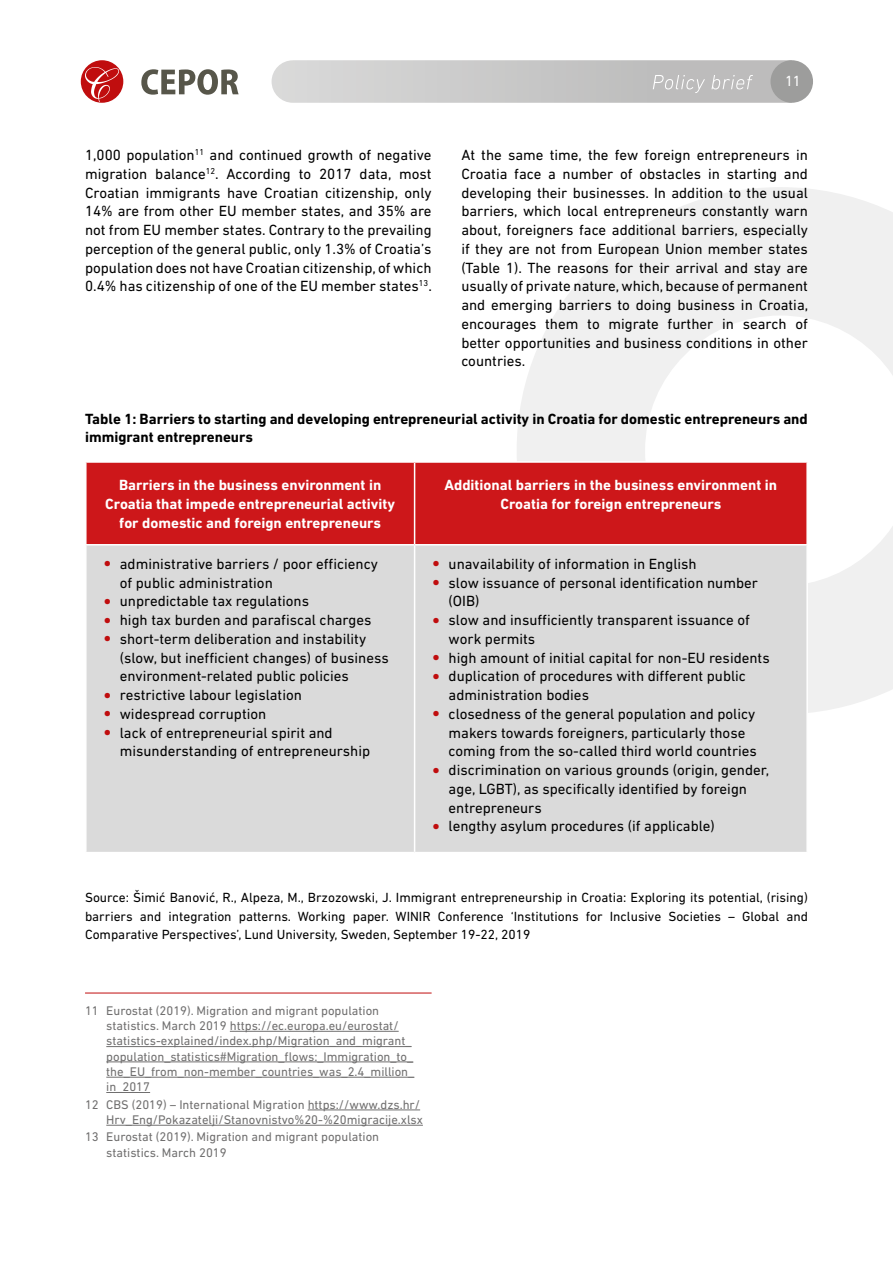
<style>
.page{position:relative;width:893px;height:1263px;background:#fff}
.page>*{position:absolute;margin:0;border:0;box-sizing:border-box;transform-origin:0 0}
.t1{font:15px/18.8px "DIN Next LT Pro";color:#000}
.t2{font:700 15px/18.8px "DIN Next LT Pro";color:#fff;text-align:center}
.t3{font:700 15px/18.8px "DIN Next LT Pro";color:#000}
.t4{font:15px "DIN Next LT Pro";color:#fff}
.t5{font:13.5px/18.8px "DIN Next LT Pro";color:#000;text-align:justify}
.t6{font:12.75px/15.3px "DIN Next LT Pro";color:#706f6f}
.s1{font-size:21px;color:#c00d0e}
</style>
<div class="page">
<svg style="left:517px;top:187px;width:376px;height:526px;fill:#f0f0f0"></svg>
<div style="left:770px;top:60px;width:43px;height:43px;background:#9d9d9c;border-radius:50%"></div>
<svg style="left:272px;top:60px;width:520px;height:43px;background:#c8c8c8"></svg>
<div style="left:81px;top:60px;width:42px;height:43px;background:#c00d0e;border-radius:50%"></div>
<svg style="left:85px;top:67px;width:34px;height:35px"></svg>
<svg style="left:141px;top:69px;width:98px;height:26px"></svg>
<hr style="left:85px;top:993px;width:347px;height:1px;background:#c00d0e">
<hr style="left:230px;top:1031px;width:169px;height:1px;background:#706f6f">
<hr style="left:106px;top:1046px;width:305px;height:1px;background:#706f6f">
<hr style="left:106px;top:1061px;width:307px;height:1px;background:#706f6f">
<hr style="left:106px;top:1077px;width:308px;height:1px;background:#706f6f">
<hr style="left:106px;top:1092px;width:44px;height:1px;background:#706f6f">
<hr style="left:308px;top:1109px;width:112px;height:1px;background:#706f6f">
<hr style="left:106px;top:1125px;width:317px;height:1px;background:#706f6f">
<div style="left:87px;top:463px;width:719px;height:81px;background:#cd171a"></div>
<div style="left:87px;top:545px;width:719px;height:307px;background:#dadada"></div>
<hr style="left:415px;top:461px;width:393px;height:2px;background:#fff">
<hr style="left:414px;top:463px;width:1px;height:81px;background:#fff">
<hr style="left:806px;top:463px;width:2px;height:81px;background:#fff">
<hr style="left:415px;top:544px;width:393px;height:1px;background:#fff">
<hr style="left:414px;top:545px;width:1px;height:307px;background:#fff">
<hr style="left:806px;top:545px;width:2px;height:307px;background:#fff">
<p class="t1" style="left:85px;top:145px;width:348px;text-align:justify">1,000 population<sup>11</sup> and continued growth of negative migration balance<sup>12</sup>. According to 2017 data, most Croatian immigrants have Croatian citizenship, only 14% are from other EU member states, and 35% are not from EU member states. Contrary to the prevailing perception of the general public, only 1.3% of Croatia’s population does not have Croatian citizenship, of which 0.4% has citizenship of one of the EU member states<sup>13</sup>.</p>
<p class="t4" style="left:785px;top:72px;width:17px">11</p>
<p class="t1" style="left:461px;top:145px;width:348px;text-align:justify">At the same time, the few foreign entrepreneurs in Croatia face a number of obstacles in starting and developing their businesses. In addition to the usual barriers, which local entrepreneurs constantly warn about, foreigners face additional barriers, especially if they are not from European Union member states (Table 1). The reasons for their arrival and stay are usually of private nature, which, because of permanent and emerging barriers to doing business in Croatia, encourages them to migrate further in search of better opportunities and business conditions in other countries.</p>
<p class="t3" style="left:85px;top:409px;width:724px">Table 1: Barriers to starting and developing entrepreneurial activity in Croatia for domestic entrepreneurs and immigrant entrepreneurs</p>
<p class="t2" style="left:105px;top:476px;width:291px">Barriers in the business environment in<br>Croatia that impede entrepreneurial activity for domestic and foreign entrepreneurs</p>
<p class="t2" style="left:445px;top:476px;width:334px">Additional barriers in the business environment in<br>Croatia for foreign entrepreneurs</p>
<p class="t1" style="left:120px;top:554px;width:260px;text-indent:-17px"><span class="s1">•</span> administrative barriers / poor efficiency of public administration</p>
<p class="t1" style="left:103px;top:592px;width:208px"><span class="s1">•</span> unpredictable tax regulations</p>
<p class="t1" style="left:103px;top:610px;width:270px"><span class="s1">•</span> high tax burden and parafiscal charges</p>
<p class="t1" style="left:120px;top:629px;width:270px;text-indent:-17px"><span class="s1">•</span> short-term deliberation and instability (slow, but inefficient changes) of business environment-related public policies</p>
<p class="t1" style="left:103px;top:685px;width:201px"><span class="s1">•</span> restrictive labour legislation</p>
<p class="t1" style="left:103px;top:704px;width:165px"><span class="s1">•</span> widespread corruption</p>
<p class="t1" style="left:120px;top:723px;width:252px;text-indent:-17px"><span class="s1">•</span> lack of entrepreneurial spirit and misunderstanding of entrepreneurship</p>
<p class="t1" style="left:432px;top:554px;width:267px"><span class="s1">•</span> unavailability of information in English</p>
<p class="t1" style="left:449px;top:573px;width:311px;text-indent:-17px"><span class="s1">•</span> slow issuance of personal identification number (OIB)</p>
<p class="t1" style="left:449px;top:610px;width:303px;text-indent:-17px"><span class="s1">•</span> slow and insufficiently transparent issuance of work permits</p>
<p class="t1" style="left:432px;top:648px;width:340px"><span class="s1">•</span> high amount of initial capital for non-EU residents</p>
<p class="t1" style="left:449px;top:667px;width:299px;text-indent:-17px"><span class="s1">•</span> duplication of procedures with different public administration bodies</p>
<p class="t1" style="left:449px;top:704px;width:310px;text-indent:-17px"><span class="s1">•</span> closedness of the general population and policy makers towards foreigners, particularly those coming from the so-called third world countries</p>
<p class="t1" style="left:449px;top:760px;width:322px;text-indent:-17px"><span class="s1">•</span> discrimination on various grounds (origin, gender, age, LGBT), as specifically identified by foreign entrepreneurs</p>
<p class="t1" style="left:432px;top:817px;width:285px"><span class="s1">•</span> lengthy asylum procedures (if applicable)</p>
<p class="t5" style="left:85px;top:888px;width:724px">Source: Šimić Banović, R., Alpeza, M., Brzozowski, J. Immigrant entrepreneurship in Croatia: Exploring its potential, (rising) barriers and integration patterns. Working paper. WINIR Conference ‘Institutions for Inclusive Societies – Global and Comparative Perspectives’, Lund University, Sweden, September 19-22, 2019</p>
<p class="t6" style="left:106px;top:1002px;width:310px;text-indent:-21px">11 Eurostat (2019). Migration and migrant population statistics. March 2019 https://ec.europa.eu/eurostat/ statistics-explained/index.php/Migration_and_migrant_ population_statistics#Migration_flows:_Immigration_to_ the_EU_from_non-member_countries_was_2.4_million_ in_2017</p>
<p class="t6" style="left:85px;top:1096px;width:339px;text-align:right">12 CBS (2019) – International Migration https://www.dzs.hr/<br>Hrv_Eng/Pokazatelji/Stanovnistvo%20-%20migracije.xlsx</p>
<p class="t6" style="left:106px;top:1129px;width:274px;text-indent:-21px">13 Eurostat (2019). Migration and migrant population statistics. March 2019</p>
</div>
